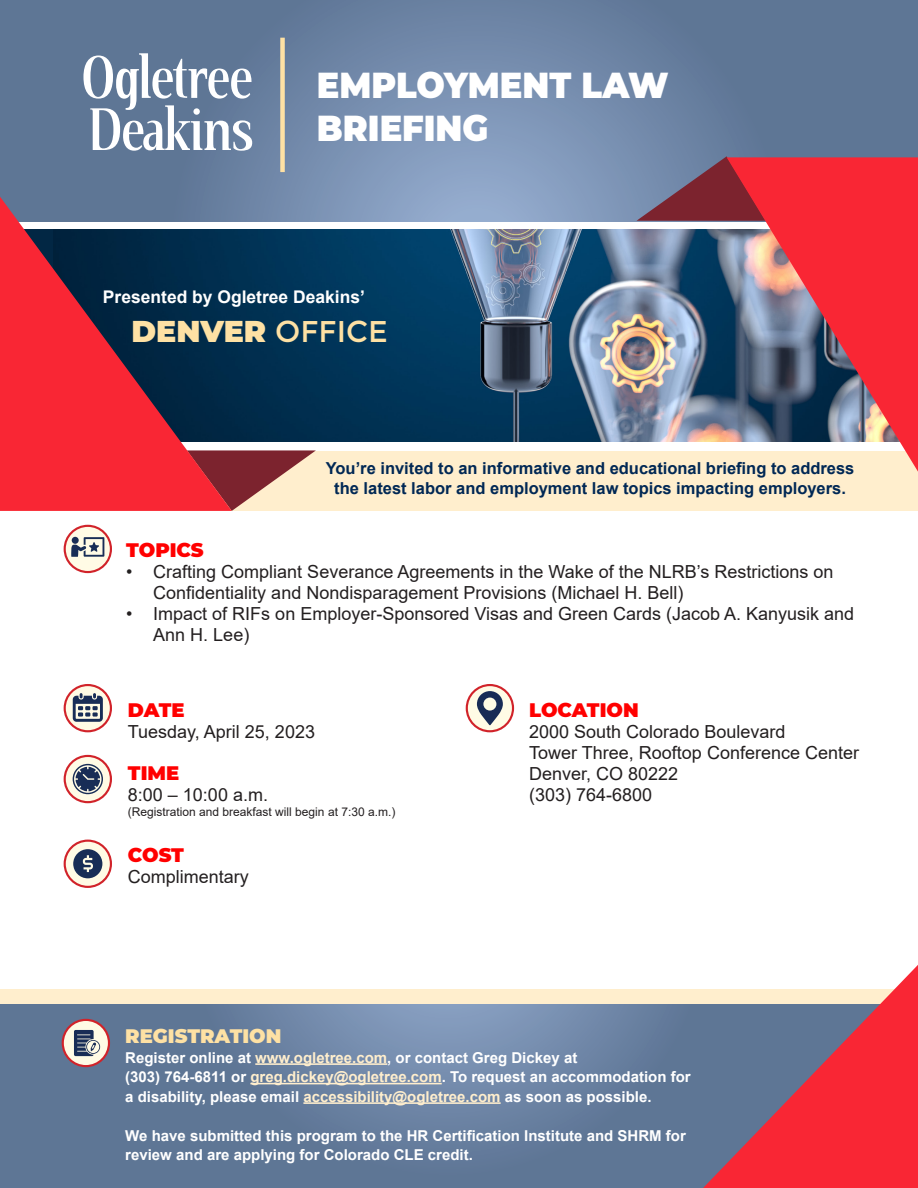
<style>
.page{position:relative;width:918px;height:1188px;background:#fff}
.page>*{position:absolute;margin:0;border:0;box-sizing:border-box;transform-origin:0 0}
.t1{font:900 36px/43.2px "Montserrat";color:#fff;scale:.93 1}
.t2{font:900 30px "Montserrat";color:#fee1a4}
.t3{font:900 19.5px "Montserrat";color:#f00}
.t4{font:900 19.5px "Montserrat";color:#fee1a4}
.t5{font:18px "Arial";color:#231f20}
.t6{font:700 17.4px "Arial";color:#fff}
.t7{font:700 16.5px/19.5px "Arial";color:#002855;text-align:center}
.t8{font:700 15px/19.5px "Arial";color:#fff}
.t9{font:12px "Arial";color:#231f20}
.s1{font-weight:400}
.s2{color:#ffeecd}
</style>
<div class="page">
<div style="left:0;top:451px;width:918px;height:59px;background:#ffeecd"></div>
<svg style="left:232px;top:450px;width:84px;height:61px"></svg>
<svg style="left:0;top:0;width:918px;height:221px;background:#6c83a4"></svg>
<svg style="left:637px;top:156px;width:129px;height:65px;background:#77566c"></svg>
<img style="left:232px;top:230px;width:495px;height:212px">
<svg style="left:0;top:197px;width:232px;height:314px;background:#8d3247"></svg>
<svg style="left:727px;top:157px;width:191px;height:315px;background:#c05863"></svg>
<svg style="left:83px;top:53px;width:169px;height:98px"></svg>
<div style="left:193px;top:108px;width:7px;height:7px;background:#fff;border-radius:50%"></div>
<div style="left:280px;top:38px;width:5px;height:134px;background:#fee1a4"></div>
<div style="left:0;top:989px;width:918px;height:26px;background:#ffeecd"></div>
<svg style="left:0;top:1004px;width:703px;height:184px;background:#657c9c"></svg>
<svg style="left:703px;top:965px;width:215px;height:223px"></svg>
<svg style="left:63px;top:1020px;width:46px;height:46px"></svg>
<div style="left:62px;top:1019px;width:48px;height:48px;border:2px solid #d1232a;border-radius:50%"></div>
<svg style="left:74px;top:1030px;width:26px;height:26px"></svg>
<hr style="left:255px;top:1063px;width:132px;height:2px;background:#ffeecd">
<hr style="left:250px;top:1083px;width:192px;height:1px;background:#ffeecd">
<hr style="left:303px;top:1102px;width:198px;height:2px;background:#ffeecd">
<svg style="left:65px;top:841px;width:46px;height:46px"></svg>
<div style="left:64px;top:840px;width:48px;height:48px;border:2px solid #d1232a;border-radius:50%"></div>
<svg style="left:73px;top:849px;width:29px;height:29px"></svg>
<svg style="left:467px;top:685px;width:46px;height:46px"></svg>
<div style="left:466px;top:684px;width:48px;height:48px;border:2px solid #d1232a;border-radius:50%"></div>
<svg style="left:477px;top:691px;width:26px;height:34px"></svg>
<svg style="left:65px;top:685px;width:46px;height:46px"></svg>
<div style="left:64px;top:684px;width:48px;height:48px;border:2px solid #d1232a;border-radius:50%"></div>
<svg style="left:73px;top:693px;width:30px;height:29px"></svg>
<svg style="left:65px;top:756px;width:46px;height:46px"></svg>
<div style="left:64px;top:755px;width:48px;height:48px;border:2px solid #d1232a;border-radius:50%"></div>
<svg style="left:73px;top:764px;width:30px;height:30px"></svg>
<svg style="left:65px;top:526px;width:46px;height:46px"></svg>
<div style="left:64px;top:525px;width:48px;height:48px;border:2px solid #d1232a;border-radius:50%"></div>
<svg style="left:71px;top:537px;width:33px;height:20px"></svg>
<p class="t1" style="left:317px;top:61px;width:380px">EMPLOYMENT LAW<br>BRIEFING</p>
<p class="t6" style="left:103px;top:285px;width:264px">Presented by Ogletree Deakins’</p>
<p class="t2" style="left:131px;top:309px;width:258px">DENVER <span class="s1">OFFICE</span></p>
<p class="t7" style="left:326px;top:459px;width:530px">You’re invited to an informative and educational briefing to address the latest labor and employment law topics impacting employers.</p>
<p class="t3" style="left:126px;top:536px;width:79px">TOPICS</p>
<p class="t5" style="left:126px;top:560px;width:709px">• Crafting Compliant Severance Agreements in the Wake of the NLRB’s Restrictions on</p>
<p class="t5" style="left:153px;top:581px;width:532px">Confidentiality and Nondisparagement Provisions (Michael H. Bell)</p>
<p class="t5" style="left:126px;top:602px;width:730px">• Impact of RIFs on Employer-Sponsored Visas and Green Cards (Jacob A. Kanyusik and</p>
<p class="t5" style="left:153px;top:623px;width:98px">Ann H. Lee)</p>
<p class="t3" style="left:128px;top:695px;width:58px">DATE</p>
<p class="t5" style="left:128px;top:719px;width:189px">Tuesday, April 25, 2023</p>
<p class="t3" style="left:128px;top:758px;width:53px">TIME</p>
<p class="t5" style="left:128px;top:782px;width:142px">8:00 – 10:00 a.m.</p>
<p class="t9" style="left:128px;top:803px;width:269px">(Registration and breakfast will begin at 7:30 a.m.)</p>
<p class="t3" style="left:128px;top:841px;width:58px">COST</p>
<p class="t5" style="left:128px;top:864px;width:123px">Complimentary</p>
<p class="t3" style="left:529px;top:695px;width:111px">LOCATION</p>
<p class="t5" style="left:529px;top:719px;width:258px">2000 South Colorado Boulevard</p>
<p class="t5" style="left:529px;top:740px;width:331px">Tower Three, Rooftop Conference Center</p>
<p class="t5" style="left:529px;top:761px;width:151px">Denver, CO 80222</p>
<p class="t5" style="left:529px;top:782px;width:125px">(303) 764-6800</p>
<p class="t4" style="left:125px;top:1021px;width:158px">REGISTRATION</p>
<p class="t8" style="left:125px;top:1048px;width:454px">Register online at <span class="s2">www.ogletree.com</span>, or contact Greg Dickey at</p>
<p class="t8" style="left:125px;top:1067px;width:567px">(303) 764-6811 or <span class="s2">greg.dickey@ogletree.com</span>. To request an accommodation for a disability, please email <span class="s2">accessibility@ogletree.com</span> as soon as possible.</p>
<p class="t8" style="left:125px;top:1126px;width:562px">We have submitted this program to the HR Certification Institute and SHRM for review and are applying for Colorado CLE credit.</p>
</div>
